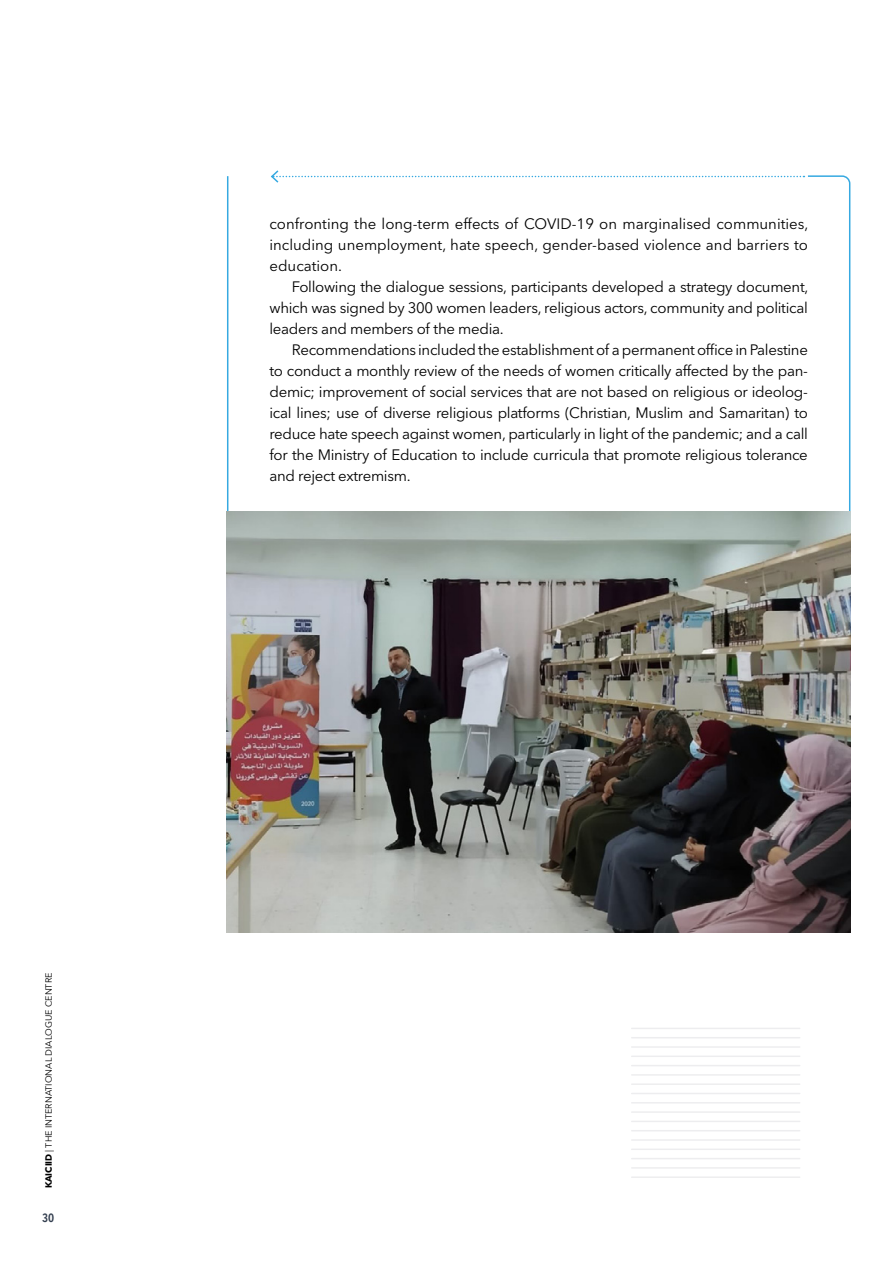
<style>
.page{position:relative;width:893px;height:1263px;background:#fff}
.page>*{position:absolute;margin:0;border:0;box-sizing:border-box;transform-origin:0 0}
.t1{font:15px/21px "Avenir Next LT Pro";letter-spacing:-.02em;color:#000;text-align:justify}
.t2{font:600 12px "Avenir Next Condensed";color:#343f50}
.t3{font:9px "Avenir Next";color:#000}
.s1{font-family:"Avenir Next LT Pro";font-weight:700}
</style>
<div class="page">
<hr style="left:632px;top:1028px;width:168px;height:1px;background:#ceced3">
<hr style="left:632px;top:1037px;width:168px;height:1px;background:#ceced3">
<hr style="left:632px;top:1046px;width:168px;height:2px;background:#ceced3">
<hr style="left:632px;top:1055px;width:168px;height:2px;background:#ceced3">
<hr style="left:632px;top:1065px;width:168px;height:1px;background:#ceced3">
<hr style="left:632px;top:1074px;width:168px;height:2px;background:#ceced3">
<hr style="left:632px;top:1083px;width:168px;height:2px;background:#ceced3">
<hr style="left:632px;top:1093px;width:168px;height:1px;background:#ceced3">
<hr style="left:632px;top:1102px;width:168px;height:1px;background:#ceced3">
<hr style="left:632px;top:1111px;width:168px;height:2px;background:#ceced3">
<hr style="left:632px;top:1121px;width:168px;height:1px;background:#ceced3">
<hr style="left:632px;top:1130px;width:168px;height:1px;background:#ceced3">
<hr style="left:632px;top:1139px;width:168px;height:2px;background:#ceced3">
<hr style="left:632px;top:1148px;width:168px;height:2px;background:#ceced3">
<hr style="left:632px;top:1158px;width:168px;height:1px;background:#ceced3">
<hr style="left:632px;top:1167px;width:168px;height:2px;background:#ceced3">
<hr style="left:632px;top:1176px;width:168px;height:2px;background:#ceced3">
<svg style="left:226px;top:175px;width:625px;height:758px"></svg>
<svg style="left:270px;top:170px;width:534px;height:14px"></svg>
<img style="left:227px;top:511px;width:623px;height:422px">
<p class="t3" style="left:41px;top:1188px;width:217px;rotate:-90deg"><span class="s1">KAICIID</span> | THE INTERNATIONAL DIALOGUE CENTRE</p>
<p class="t2" style="left:42px;top:1207px;width:14px">30</p>
<p class="t1" style="left:269px;top:214px;width:540px">confronting the long-term effects of COVID-19 on marginalised communities, including unemployment, hate speech, gender-based violence and barriers to education.</p>
<p class="t1" style="left:269px;top:277px;width:540px;text-indent:22px">Following the dialogue sessions, participants developed a strategy document, which was signed by 300 women leaders, religious actors, community and political leaders and members of the media.</p>
<p class="t1" style="left:269px;top:340px;width:540px;text-indent:22px">Recommendations included the establishment of a permanent office in Palestine to conduct a monthly review of the needs of women critically affected by the pan&shy;demic; improvement of social services that are not based on religious or ideolog&shy;ical lines; use of diverse religious platforms (Christian, Muslim and Samaritan) to reduce hate speech against women, particularly in light of the pandemic; and a call for the Ministry of Education to include curricula that promote religious tolerance and reject extremism.</p>
</div>
